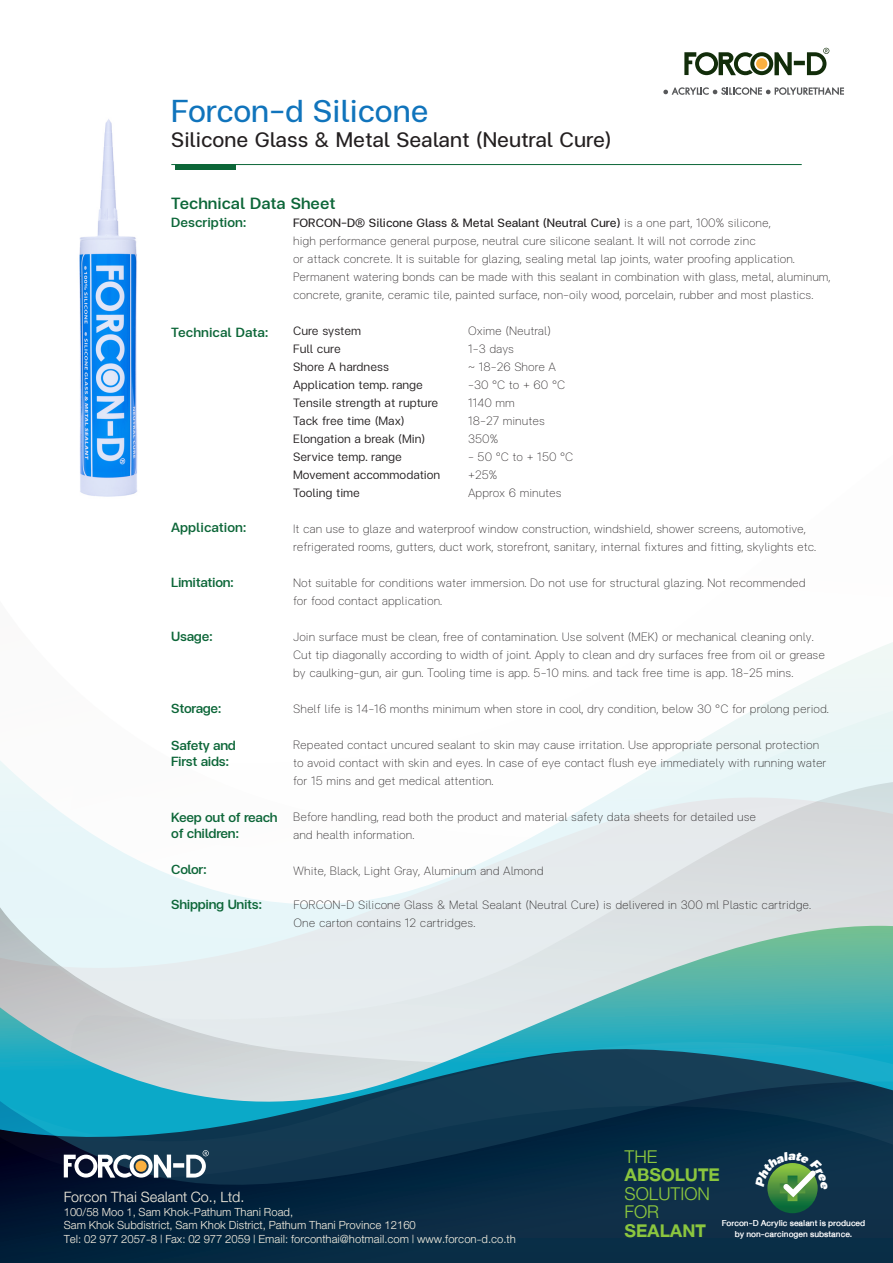
<style>
.page{position:relative;width:893px;height:1263px;background:#fff}
.page>*{position:absolute;margin:0;border:0;box-sizing:border-box;transform-origin:0 0}
.t1{font:31.5px "FC Gimmick";color:#1074bc}
.t2{font:26.1px "DB Helvethaica X 75 Bd";color:#8bc63e}
.t3{font:26.1px/18.5px "DB Helvethaica X 45 Li";color:#8bc63e}
.t4{font:21px "FC Gimmick";color:#231f20}
.t5{font:21px "DB Helvethaica X 45 Li";color:#ebe6d9}
.t6{font:16.5px/13.5px "DB Helvethaica X 45 Li";color:#ebe6d9}
.t7{font:500 16.5px "FC Gimmick";color:#0c6638}
.t8{font:500 13.5px/16.2px "FC Gimmick";letter-spacing:-.025em;color:#0c6638}
.t9{font:500 13.5px "FC Gimmick";color:#0c6638}
.t10{font:12.3px/10.5px "DB Helvethaica X 65 Med";color:#fff;text-align:center}
.t11{font:100 12px/18px "FC Gimmick";color:#231f20}
.t12{font:300 12px "FC Gimmick";color:#231f20}
.s1{font-weight:400}
</style>
<div class="page">
<svg style="left:0;top:669px;width:893px;height:133px"></svg>
<div style="left:0;top:802px;width:70px;height:104px;background:#e7f6f9"></div>
<svg style="left:70px;top:779px;width:823px;height:147px"></svg>
<svg style="left:0;top:906px;width:655px;height:20px;background:#e4eff2"></svg>
<svg style="left:0;top:926px;width:893px;height:116px;background:#b3d7d7"></svg>
<svg style="left:0;top:1200px;width:893px;height:63px;background:#072841"></svg>
<svg style="left:0;top:1042px;width:893px;height:158px;background:#265c73"></svg>
<img style="left:79px;top:119px;width:96px;height:378px">
<svg style="left:64px;top:1150px;width:145px;height:28px"></svg>
<div style="left:135px;top:1160px;width:12px;height:12px;background:#fbb03f;border-radius:50%"></div>
<svg style="left:767px;top:1163px;width:51px;height:50px"></svg>
<svg style="left:663px;top:87px;width:181px;height:8px"></svg>
<svg style="left:684px;top:48px;width:145px;height:27px"></svg>
<div style="left:756px;top:58px;width:11px;height:11px;background:#fbb03f;border-radius:50%"></div>
<hr style="left:171px;top:164px;width:631px;height:1px;background:#0c6638">
<div style="left:175px;top:165px;width:61px;height:5px;background:#0c6638"></div>
<svg style="left:755px;top:1151px;width:73px;height:50px;background:#386651"></svg>
<h1 class="t1" style="left:171px;top:87px;width:259px">Forcon-d Silicone</h1>
<h3 class="t4" style="left:171px;top:123px;width:442px">Silicone Glass &amp; Metal Sealant (Neutral Cure)</h3>
<h3 class="t7" style="left:171px;top:191px;width:166px">Technical Data Sheet</h3>
<p class="t9" style="left:171px;top:212px;width:77px">Description:</p>
<p class="t11" style="left:293px;top:213px;width:539px"><span class="s1">FORCON-D® Silicone Glass &amp; Metal Sealant (Neutral Cure)</span> is a one part, 100% silicone,<br>high performance general purpose, neutral cure silicone sealant. It will not corrode zinc<br>or attack concrete. It is suitable for glazing, sealing metal lap joints, water proofing application.<br>Permanent watering bonds can be made with this sealant in combination with glass, metal, aluminum, concrete, granite, ceramic tile, painted surface, non-oily wood, porcelain, rubber and most plastics.</p>
<p class="t9" style="left:171px;top:321px;width:99px">Technical Data:</p>
<p class="t12" style="left:293px;top:322px;width:70px">Cure system</p>
<p class="t11" style="left:468px;top:321px;width:85px">Oxime (Neutral)</p>
<p class="t12" style="left:293px;top:340px;width:49px">Full cure</p>
<p class="t11" style="left:468px;top:339px;width:47px">1-3 days</p>
<p class="t12" style="left:293px;top:358px;width:97px">Shore A hardness</p>
<p class="t11" style="left:468px;top:357px;width:90px">~ 18-26 Shore A</p>
<p class="t12" style="left:293px;top:376px;width:131px">Application temp. range</p>
<p class="t11" style="left:468px;top:375px;width:99px">-30 °C to + 60 °C</p>
<p class="t12" style="left:293px;top:394px;width:147px">Tensile strength at rupture</p>
<p class="t11" style="left:468px;top:393px;width:48px">1140 mm</p>
<p class="t12" style="left:293px;top:412px;width:113px">Tack free time (Max)</p>
<p class="t11" style="left:468px;top:411px;width:78px">18-27 minutes</p>
<p class="t12" style="left:293px;top:430px;width:134px">Elongation a break (Min)</p>
<p class="t11" style="left:468px;top:429px;width:32px">350%</p>
<p class="t12" style="left:293px;top:448px;width:110px">Service temp. range</p>
<p class="t11" style="left:468px;top:447px;width:107px">- 50 °C to + 150 °C</p>
<p class="t12" style="left:293px;top:466px;width:149px">Movement accommodation</p>
<p class="t11" style="left:468px;top:465px;width:31px">+25%</p>
<p class="t12" style="left:293px;top:484px;width:68px">Tooling time</p>
<p class="t11" style="left:468px;top:483px;width:95px">Approx 6 minutes</p>
<p class="t9" style="left:171px;top:517px;width:77px">Application:</p>
<p class="t8" style="left:171px;top:573px;width:64px">Limitation:</p>
<p class="t8" style="left:171px;top:627px;width:43px">Usage:</p>
<p class="t8" style="left:171px;top:699px;width:52px">Storage:</p>
<p class="t8" style="left:171px;top:736px;width:66px">Safety and<br>First aids:</p>
<p class="t8" style="left:171px;top:808px;width:108px">Keep out of reach of children:</p>
<p class="t8" style="left:171px;top:860px;width:37px">Color:</p>
<p class="t11" style="left:293px;top:519px;width:525px">It can use to glaze and waterproof window construction, windshield, shower screens, automotive, refrigerated rooms, gutters, duct work, storefront, sanitary, internal fixtures and fitting, skylights etc.</p>
<p class="t11" style="left:293px;top:573px;width:514px">Not suitable for conditions water immersion. Do not use for structural glazing. Not recommended for food contact application.</p>
<p class="t11" style="left:293px;top:627px;width:533px">Join surface must be clean, free of contamination. Use solvent (MEK) or mechanical cleaning only.<br>Cut tip diagonally according to width of joint. Apply to clean and dry surfaces free from oil or grease by caulking-gun, air gun. Tooling time is app. 5-10 mins. and tack free time is app. 18-25 mins.</p>
<p class="t11" style="left:293px;top:699px;width:537px">Shelf life is 14-16 months minimum when store in cool, dry condition, below 30 °C for prolong period.</p>
<p class="t11" style="left:293px;top:735px;width:535px">Repeated contact uncured sealant to skin may cause irritation. Use appropriate personal protection to avoid contact with skin and eyes. In case of eye contact flush eye immediately with running water for 15 mins and get medical attention.</p>
<p class="t11" style="left:293px;top:807px;width:465px">Before handling, read both the product and material safety data sheets for detailed use and health information.</p>
<p class="t11" style="left:293px;top:861px;width:252px">White, Black, Light Gray, Aluminum and Almond</p>
<p class="t8" style="left:171px;top:895px;width:92px">Shipping Units:</p>
<p class="t11" style="left:294px;top:895px;width:519px">FORCON-D Silicone Glass &amp; Metal Sealant (Neutral Cure) is delivered in 300 ml Plastic cartridge.<br>One carton contains 12 cartridges.</p>
<h3 class="t5" style="left:64px;top:1186px;width:182px">Forcon Thai Sealant Co., Ltd.</h3>
<h3 class="t6" style="left:64px;top:1205px;width:454px">100/58 Moo 1, Sam Khok-Pathum Thani Road,<br>Sam Khok Subdistrict, Sam Khok District, Pathum Thani Province 12160<br>Tel: 02 977 2057-8 | Fax: 02 977 2059 | Email: forconthai@hotmail.com | www.forcon-d.co.th</h3>
<h2 class="t3" style="left:624px;top:1147px;width:34px">THE</h2>
<h2 class="t2" style="left:624px;top:1160px;width:97px">ABSOLUTE</h2>
<h2 class="t3" style="left:624px;top:1184px;width:87px">SOLUTION<br>FOR</h2>
<h2 class="t2" style="left:624px;top:1215px;width:83px">SEALANT</h2>
<p class="t10" style="left:722px;top:1218px;width:145px">Forcon-D Acrylic sealant is produced by non-carcinogen substance.</p>
</div>
